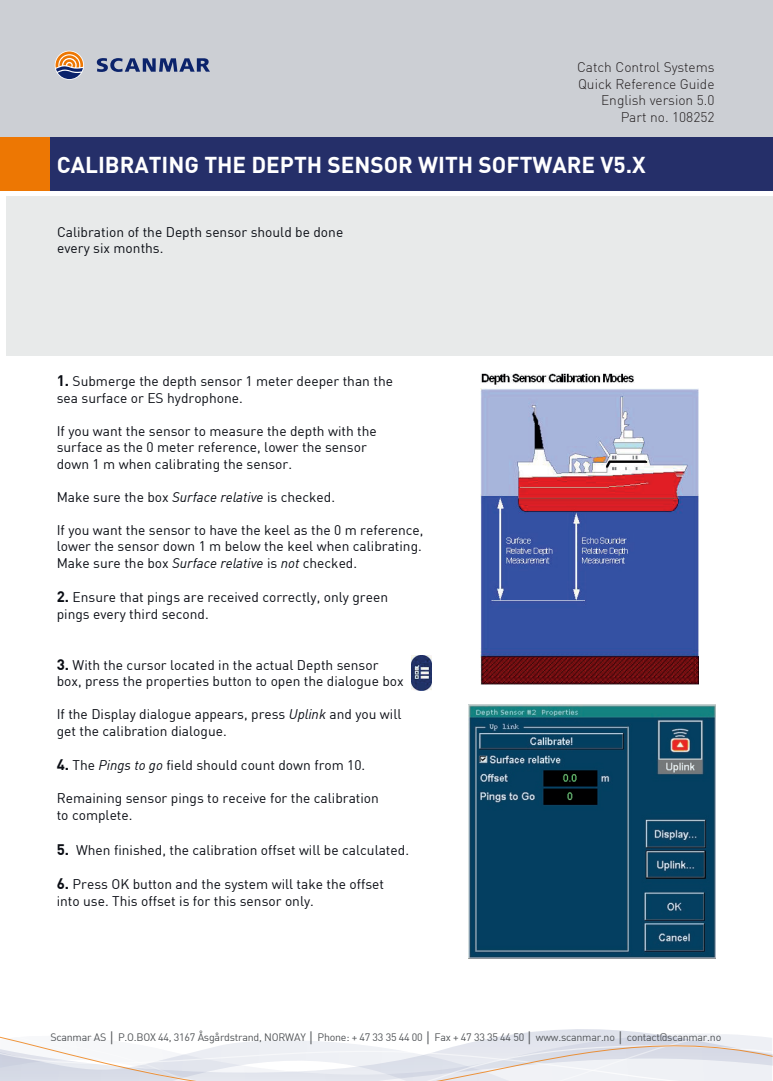
<style>
.page{position:relative;width:773px;height:1081px;background:#fff}
.page>*{position:absolute;margin:0;border:0;box-sizing:border-box;transform-origin:0 0}
.t1{font:700 22.5px "DIN Offc";color:#fff}
.t2{font:13.75px/16.5px "DIN Offc";color:#0a0d14}
.t3{font:300 13.75px/16.5px "DIN Offc";color:#231f20;text-align:right}
.t4{font:10.62px "DIN Offc";letter-spacing:-.02em;color:#505356}
.s1{font-weight:700;font-size:15px}
.s2{font-style:italic}
.s3{font-family:"Arial";font-weight:700}
</style>
<div class="page">
<div style="left:0;top:0;width:772px;height:138px;background:#cccfd4"></div>
<div style="left:49px;top:138px;width:723px;height:53px;background:#252f69"></div>
<div style="left:0;top:138px;width:49px;height:53px;background:#ed7703"></div>
<svg style="left:55px;top:51px;width:29px;height:29px"></svg>
<svg style="left:56px;top:51px;width:27px;height:28px"></svg>
<svg style="left:97px;top:58px;width:113px;height:14px"></svg>
<svg style="left:511px;top:1029px;width:221px;height:6px"></svg>
<svg style="left:0;top:1035px;width:772px;height:46px"></svg>
<div style="left:6px;top:196px;width:766px;height:159px;background:#e8eaea"></div>
<img style="left:411px;top:655px;width:20px;height:36px">
<img style="left:468px;top:705px;width:247px;height:253px">
<img style="left:480px;top:373px;width:218px;height:311px">
<p class="t3" style="left:577px;top:59px;width:139px">Catch Control Systems<br>Quick Reference Guide<br>English version 5.0<br>Part no. 108252</p>
<h1 class="t1" style="left:57px;top:150px;width:590px">CALIBRATING THE DEPTH SENSOR WITH SOFTWARE V5.X</h1>
<p class="t2" style="left:57px;top:223px;width:287px">Calibration of the Depth sensor should be done every six months.</p>
<p class="t2" style="left:57px;top:373px;width:338px"><span class="s1">1.</span> Submerge the depth sensor 1 meter deeper than the sea surface or ES hydrophone.</p>
<p class="t2" style="left:57px;top:422px;width:321px">If you want the sensor to measure the depth with the surface as the 0 meter reference, lower the sensor down 1 m when calibrating the sensor.</p>
<p class="t2" style="left:57px;top:488px;width:280px">Make sure the box <span class="s2">Surface relative</span> is checked.</p>
<p class="t2" style="left:57px;top:521px;width:368px;text-align:justify">If you want the sensor to have the keel as the 0 m reference, lower the sensor down 1 m below the keel when calibrating.<br>Make sure the box <span class="s2">Surface relative</span> is <span class="s2">not</span> checked.</p>
<p class="t2" style="left:57px;top:589px;width:333px"><span class="s1">2.</span> Ensure that pings are received correctly, only green pings every third second.</p>
<p class="t2" style="left:57px;top:656px;width:348px"><span class="s1">3.</span> With the cursor located in the actual Depth sensor box, press the properties button to open the dialogue box</p>
<p class="t2" style="left:57px;top:706px;width:346px">If the Display dialogue appears, press <span class="s2">Uplink</span> and you will get the calibration dialogue.</p>
<p class="t2" style="left:57px;top:757px;width:310px"><span class="s1">4.</span> The <span class="s2">Pings to go</span> field should count down from 10.</p>
<p class="t2" style="left:57px;top:790px;width:324px">Remaining sensor pings to receive for the calibration to complete.</p>
<p class="t2" style="left:57px;top:841px;width:354px"><span class="s1">5.</span> When finished, the calibration offset will be calculated.</p>
<p class="t2" style="left:57px;top:875px;width:329px"><span class="s1">6.</span> Press OK button and the system will take the offset into use. This offset is for this sensor only.</p>
<p class="t4" style="left:50px;top:1030px;width:672px">Scanmar AS <span class="s3">│</span> P.O.BOX 44, 3167 Åsgårdstrand, NORWAY <span class="s3">│</span> Phone: + 47 33 35 44 00 <span class="s3">│</span> Fax + 47 33 35 44 50 <span class="s3">│</span> www.scanmar.no <span class="s3">│</span> contact@scanmar.no</p>
</div>
